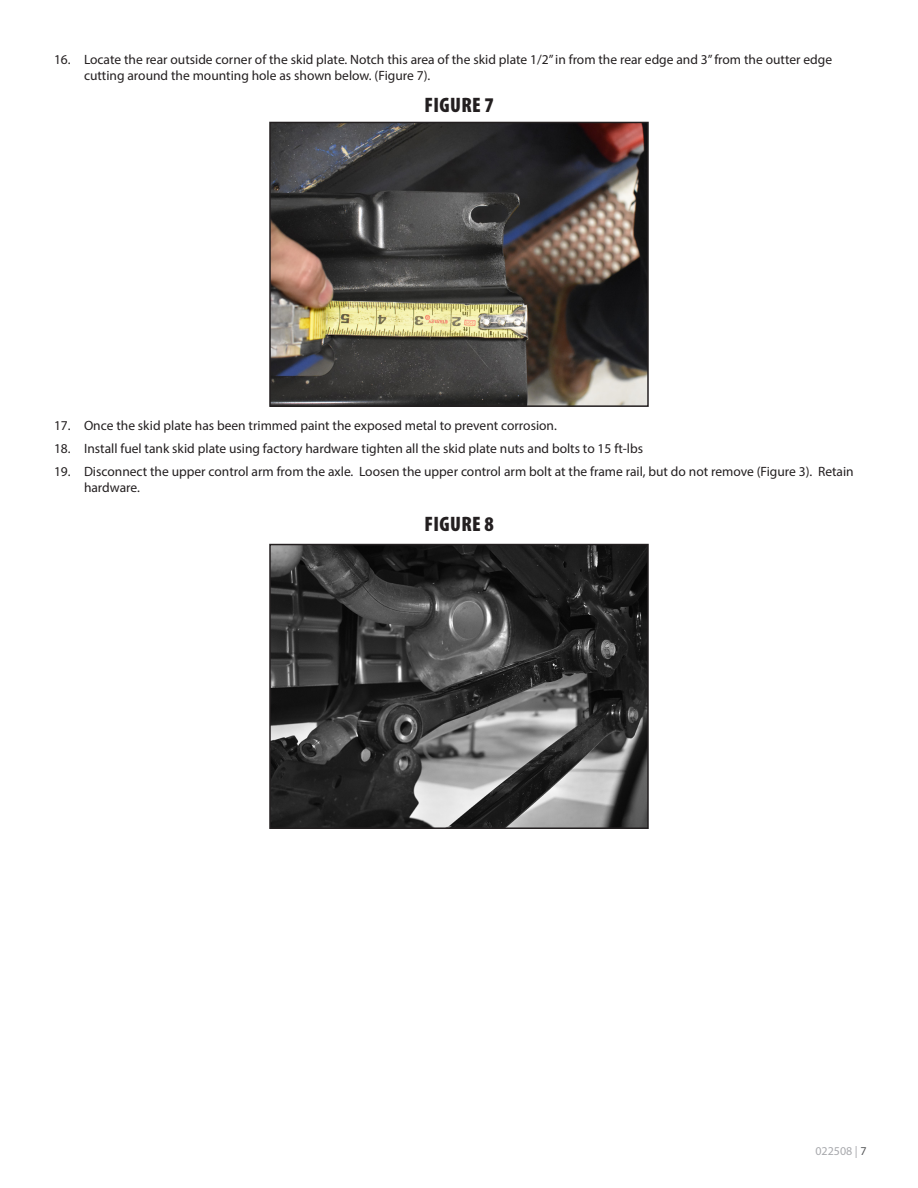
<style>
.page{position:relative;width:918px;height:1188px;background:#fff}
.page>*{position:absolute;margin:0;border:0;box-sizing:border-box;transform-origin:0 0}
.t1{font:900 condensed 21px "Myriad Pro";letter-spacing:.02em;color:#231f20}
.t2{font:13.5px/16.2px "Myriad Pro";color:#231f20}
.t3{font:12px "Myriad Pro";color:#a8a9ad}
.s1{color:#57585a}
</style>
<div class="page">
<img style="left:272px;top:125px;width:374px;height:279px">
<div style="left:269px;top:122px;width:380px;height:285px;border:2px solid #231f20"></div>
<img style="left:272px;top:547px;width:374px;height:279px">
<div style="left:269px;top:544px;width:380px;height:285px;border:2px solid #231f20"></div>
<p class="t2" style="left:84px;top:51px;width:750px;text-indent:-30px">16. Locate the rear outside corner of the skid plate. Notch this area of the skid plate 1/2” in from the rear edge and 3” from the outter edge cutting around the mounting hole as shown below. (Figure 7).</p>
<p class="t1" style="left:424px;top:94px;width:71px">FIGURE 7</p>
<p class="t2" style="left:54px;top:417px;width:504px">17. Once the skid plate has been trimmed paint the exposed metal to prevent corrosion.</p>
<p class="t2" style="left:54px;top:440px;width:591px">18. Install fuel tank skid plate using factory hardware tighten all the skid plate nuts and bolts to 15 ft-lbs</p>
<p class="t2" style="left:84px;top:463px;width:771px;text-indent:-30px">19. Disconnect the upper control arm from the axle. Loosen the upper control arm bolt at the frame rail, but do not remove (Figure 3). Retain hardware.</p>
<p class="t1" style="left:424px;top:512px;width:71px">FIGURE 8</p>
<p class="t3" style="left:815px;top:1143px;width:53px">022508 | <span class="s1">7</span></p>
</div>
